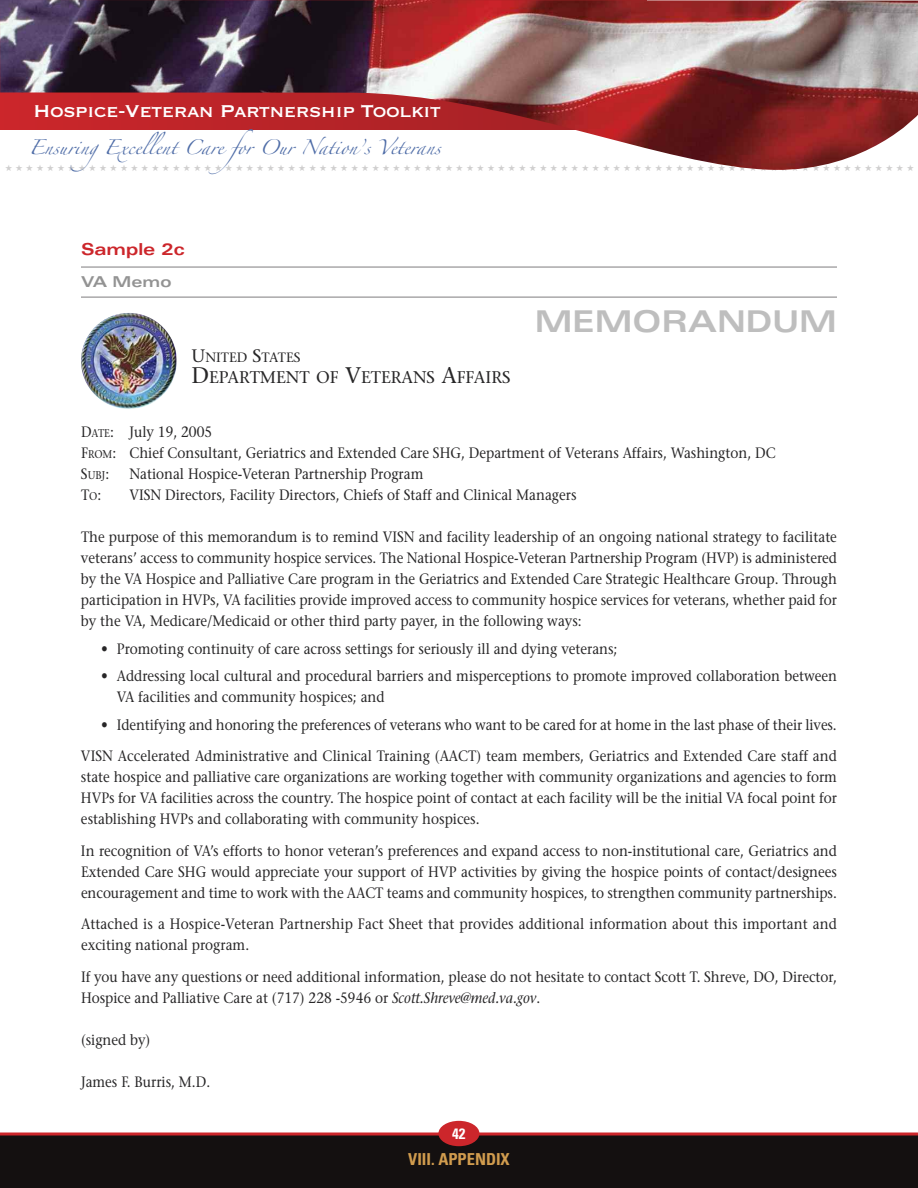
<style>
.page{position:relative;width:918px;height:1188px;background:#fff}
.page>*{position:absolute;margin:0;border:0;box-sizing:border-box;transform-origin:0 0}
.t1{font:700 expanded 30px "Univers";color:#bebebe}
.t2{font:22.5px "Copperplate Thirty One BC";letter-spacing:-.025em;color:#fff}
.t3{font:16.8px "Stone Serif";color:#272627}
.t4{font:700 condensed 16.5px "Univers";color:#d19c4e}
.t5{font:700 expanded 16.5px "Univers";color:#cc262b}
.t6{font:15px/21px "Stone Serif";color:#272627;scale:.9 1}
.t7{font:700 expanded 15px "Univers";color:#939393}
.t8{font:700 condensed 15px "Univers";color:#fff}
.t9{font:13.5px "Stone Serif";color:#272627}
.t10{font:13.35px "Zapfino";color:#4e6ca7}
.t11{font:11.25px "Stone Serif";color:#272627;scale:.9 1}
.t12{font:9px "Zapf Dingbats";color:#d0cfcf}
.s1{font-size:18px}
.s2{font-size:22.5px}
.s3{font-size:11.25px}
.s4{font-size:15px}
.s5{font-style:italic}
</style>
<div class="page">
<div style="left:0;top:1134px;width:918px;height:54px;background:#141010"></div>
<img style="left:81px;top:313px;width:96px;height:96px;border-radius:50%">
<div style="left:438px;top:1121px;width:41px;height:25px;background:#cc262b;border-radius:50%"></div>
<svg style="left:0;top:1132px;width:918px;height:4px;background:#bb3d40"></svg>
<img style="left:0;top:0;width:918px;height:170px">
<hr style="left:81px;top:266px;width:756px;height:2px;background:#a9a8a9">
<hr style="left:81px;top:296px;width:756px;height:2px;background:#a9a8a9">
<h2 class="t2" style="left:33px;top:96px;width:409px">Hospice-Veteran Partnership Toolkit</h2>
<p class="t10" style="left:29px;top:142px;width:414px">EnsuringExcellent Care for Our Nation’s Veterans</p>
<p class="t12" style="left:5px;top:163px;width:911px">★★★★★★★★★★★★★★★★★★★★★★★★★★★★★★★★★★★★★★★★★★★★★★★★★★★★★★★★★★★★★★★★★★★★★★★★★★★★★★★★★★★★★★★</p>
<p class="t5" style="left:81px;top:243px;width:105px">Sample 2c</p>
<p class="t7" style="left:81px;top:276px;width:92px">VA Memo</p>
<p class="t9" style="left:191px;top:352px;width:111px"><span class="s1">U</span>NITED <span class="s1">S</span>TATES</p>
<p class="t3" style="left:191px;top:371px;width:321px"><span class="s2">D</span>EPARTMENT OF <span class="s2">V</span>ETERANS <span class="s2">A</span>FFAIRS</p>
<h1 class="t1" style="left:535px;top:311px;width:304px">MEMORANDUM</h1>
<p class="t6" style="left:81px;top:423px;width:773px">D<span class="s3">ATE</span>: July 19, 2005<br>F<span class="s3">ROM</span>: Chief Consultant, Geriatrics and Extended Care SHG, Department of Veterans Affairs, Washington, DC</p>
<p class="t11" style="left:81px;top:471px;width:33px"><span class="s4">S</span>UBJ<span class="s4">:</span></p>
<p class="t6" style="left:129px;top:465px;width:328px">National Hospice-Veteran Partnership Program</p>
<p class="t6" style="left:81px;top:486px;width:24px">T<span class="s3">O</span>:</p>
<p class="t6" style="left:129px;top:486px;width:498px">VISN Directors, Facility Directors, Chiefs of Staff and Clinical Managers</p>
<p class="t6" style="left:81px;top:528px;width:842px;text-align:justify">The purpose of this memorandum is to remind VISN and facility leadership of an ongoing national strategy to facilitate veterans’ access to community hospice services. The National Hospice-Veteran Partnership Program (HVP) is administered by the VA Hospice and Palliative Care program in the Geriatrics and Extended Care Strategic Healthcare Group. Through participation in HVPs, VA facilities provide improved access to community hospice services for veterans, whether paid for by the VA, Medicare/Medicaid or other third party payer, in the following ways:</p>
<p class="t6" style="left:101px;top:640px;width:575px">• Promoting continuity of care across settings for seriously ill and dying veterans;</p>
<p class="t6" style="left:117px;top:667px;width:802px;text-indent:-16px">• Addressing local cultural and procedural barriers and misperceptions to promote improved collaboration between<br>VA facilities and community hospices; and</p>
<p class="t6" style="left:81px;top:710px;width:841px;line-height:31.5px;text-align:right">• Identifying and honoring the preferences of veterans who want to be cared for at home in the last phase of their lives.<br>VISN Accelerated Administrative and Clinical Training (AACT) team members, Geriatrics and Extended Care staff and</p>
<p class="t6" style="left:81px;top:768px;width:842px;text-align:justify">state hospice and palliative care organizations are working together with community organizations and agencies to form HVPs for VA facilities across the country. The hospice point of contact at each facility will be the initial VA focal point for establishing HVPs and collaborating with community hospices.</p>
<p class="t6" style="left:81px;top:842px;width:842px;text-align:justify">In recognition of VA’s efforts to honor veteran’s preferences and expand access to non-institutional care, Geriatrics and Extended Care SHG would appreciate your support of HVP activities by giving the hospice points of contact/designees encouragement and time to work with the AACT teams and community hospices, to strengthen community partnerships.</p>
<p class="t6" style="left:81px;top:915px;width:841px">Attached is a Hospice-Veteran Partnership Fact Sheet that provides additional information about this important and exciting national program.</p>
<p class="t6" style="left:81px;top:968px;width:841px">If you have any questions or need additional information, please do not hesitate to contact Scott T. Shreve, DO, Director,<br>Hospice and Palliative Care at (717) 228 -5946 or <span class="s5">Scott.Shreve@med.va.gov</span>.</p>
<p class="t6" style="left:81px;top:1031px;width:79px">(signed by)</p>
<p class="t6" style="left:81px;top:1073px;width:145px">James F. Burris, M.D.</p>
<p class="t8" style="left:452px;top:1128px;width:15px">42</p>
<p class="t4" style="left:408px;top:1153px;width:103px">VIII. APPENDIX</p>
</div>
